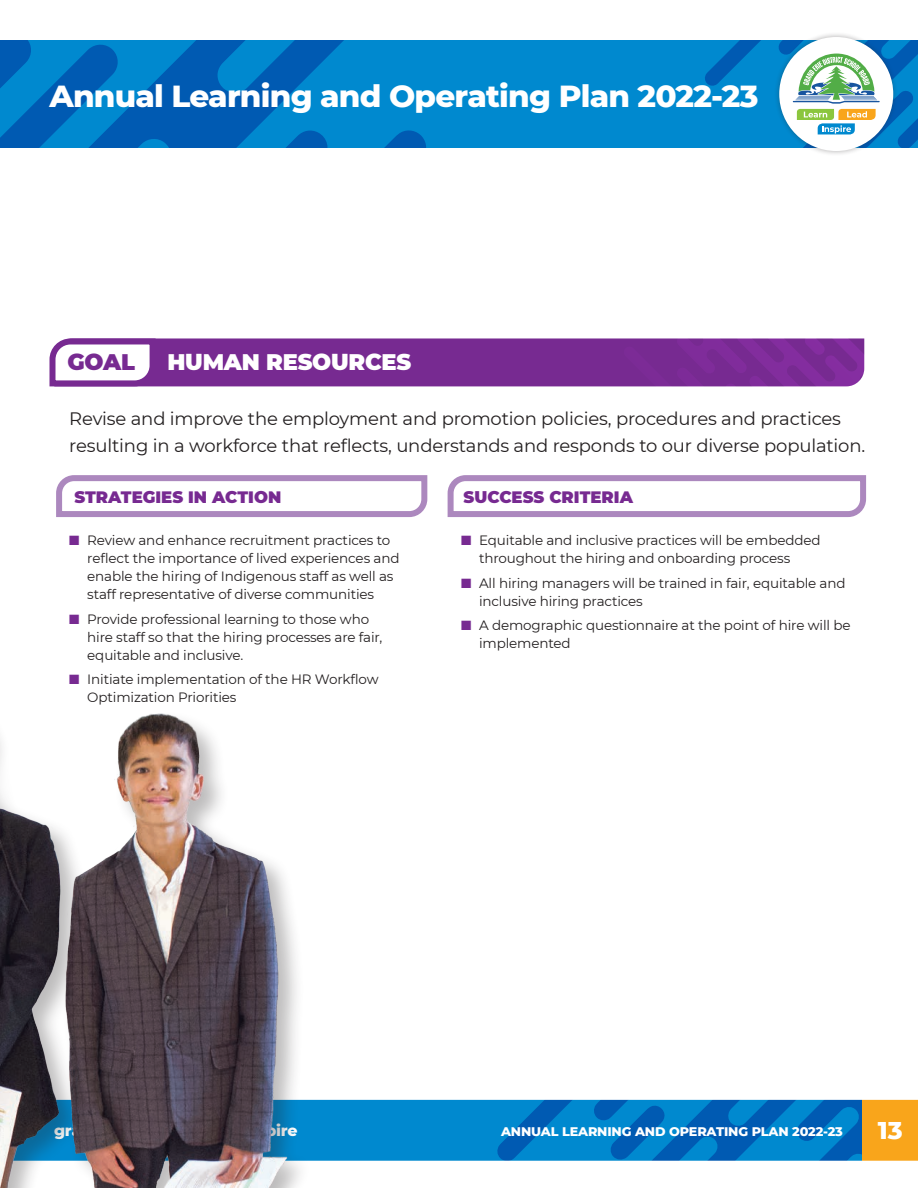
<style>
.page{position:relative;width:918px;height:1188px;background:#fff}
.page>*{position:absolute;margin:0;border:0;box-sizing:border-box;transform-origin:0 0}
.t1{font:800 31.05px "Montserrat";letter-spacing:-.025em;color:#fff}
.t2{font:800 24.75px "Montserrat";color:#fff}
.t3{font:900 22.5px "Montserrat";letter-spacing:-.01em;color:#fff}
.t4{font:900 22.5px "Montserrat";color:#772a91}
.t5{font:18px/27px "Montserrat";letter-spacing:-.01em;color:#231f20}
.t6{font:900 16.5px "Montserrat";color:#772a91}
.t7{font:13.5px/18px "Montserrat";letter-spacing:-.01em;color:#231f20}
.t8{font:800 12.75px "Montserrat";letter-spacing:-.01em;color:#fff}
.s1{color:#772a91}
</style>
<div class="page">
<div style="left:0;top:1100px;width:862px;height:61px;background:#0089cf"></div>
<svg style="left:401px;top:1100px;width:461px;height:61px"></svg>
<div style="left:0;top:0;width:918px;height:149px;background:#0089cf"></div>
<svg style="left:0;top:39px;width:394px;height:110px"></svg>
<svg style="left:207px;top:129px;width:265px;height:20px"></svg>
<div style="left:862px;top:1100px;width:56px;height:61px;background:#f9a51b"></div>
<div style="left:0;top:0;width:918px;height:39px;background:#fff"></div>
<div style="left:774px;top:32px;width:124px;height:124px;background:#231f20;opacity:.3"></div>
<svg style="left:631px;top:32px;width:287px;height:117px"></svg>
<div style="left:0;top:678px;width:312px;height:510px;background:#231f20;opacity:.3"></div>
<img style="left:0;top:678px;width:293px;height:510px">
<svg style="left:56px;top:475px;width:372px;height:42px"></svg>
<svg style="left:447px;top:475px;width:420px;height:42px"></svg>
<svg style="left:49px;top:338px;width:815px;height:49px;background:#86419e"></svg>
<h1 class="t1" style="left:50px;top:73px;width:710px">Annual Learning and Operating Plan 2022-23</h1>
<h3 class="t4" style="left:68px;top:346px;width:69px">GOAL</h3>
<h3 class="t3" style="left:167px;top:346px;width:245px">HUMAN RESOURCES</h3>
<h3 class="t5" style="left:69px;top:404px;width:797px">Revise and improve the employment and promotion policies, procedures and practices resulting in a workforce that reflects, understands and responds to our diverse population.</h3>
<p class="t6" style="left:74px;top:485px;width:208px">STRATEGIES IN ACTION</p>
<p class="t6" style="left:464px;top:485px;width:171px">SUCCESS CRITERIA</p>
<p class="t7" style="left:87px;top:531px;width:314px;text-indent:-18px"><span class="s1">■</span> Review and enhance recruitment practices to reflect the importance of lived experiences and enable the hiring of Indigenous staff as well as staff representative of diverse communities</p>
<p class="t7" style="left:87px;top:609px;width:297px;text-indent:-18px"><span class="s1">■</span> Provide professional learning to those who hire staff so that the hiring processes are fair, equitable and inclusive.</p>
<p class="t7" style="left:87px;top:670px;width:293px;text-indent:-18px"><span class="s1">■</span> Initiate implementation of the HR Workflow<br>Optimization Priorities</p>
<p class="t7" style="left:479px;top:531px;width:343px;text-indent:-18px"><span class="s1">■</span> Equitable and inclusive practices will be embedded throughout the hiring and onboarding process</p>
<p class="t7" style="left:479px;top:573px;width:368px;text-indent:-18px"><span class="s1">■</span> All hiring managers will be trained in fair, equitable and inclusive hiring practices</p>
<p class="t7" style="left:479px;top:616px;width:373px;text-indent:-18px"><span class="s1">■</span> A demographic questionnaire at the point of hire will be implemented</p>
<p class="t8" style="left:501px;top:1122px;width:343px">ANNUAL LEARNING AND OPERATING PLAN 2022-23</p>
<h2 class="t2" style="left:878px;top:1112px;width:26px">13</h2>
</div>
